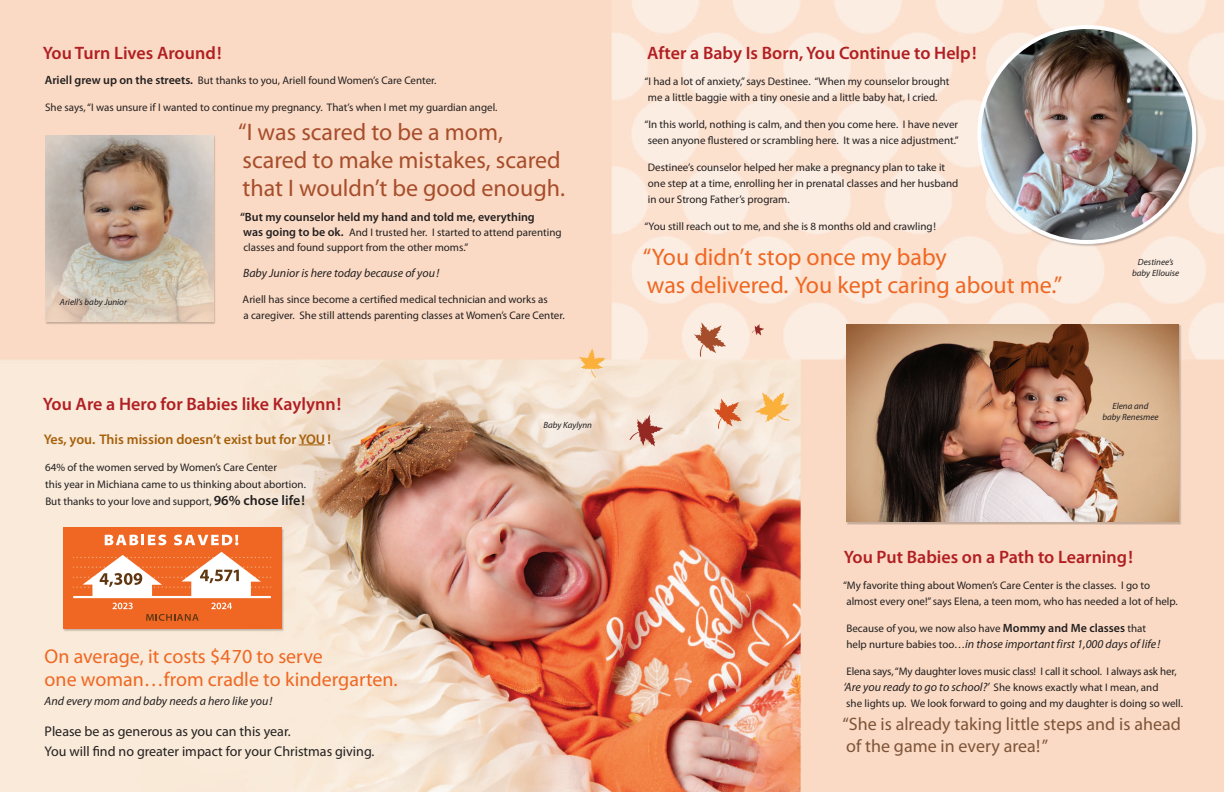
<style>
.page{position:relative;width:1224px;height:792px;background:#fff}
.page>*{position:absolute;margin:0;border:0;box-sizing:border-box;transform-origin:0 0}
.t1{font:24px/28px "Myriad Pro";color:#a74d2b}
.t2{font:24px/28px "Myriad Pro";color:#ef6722}
.t3{font:20px/23px "Myriad Pro";color:#ef6722}
.t4{font:600 18px "Myriad Pro";color:#b11f23}
.t5{font:18px/22px "Myriad Pro";color:#7e5439}
.t6{font:14px/20px "Myriad Pro";color:#231f20}
.t7{font:600 14px "Myriad Pro";color:#a6600b}
.t8{font:italic 12px "Myriad Pro";color:#231f20}
.t9{font:600 12px "Myriad Pro";color:#231f20}
.t10{font:11px/16px "Myriad Pro";color:#231f20}
.t11{font:italic 9px/11px "Myriad Pro";color:#231f20;text-align:center}
.s1{font-weight:600;font-size:12px}
.s2{font-weight:600;font-size:14px}
.s3{font-style:normal;font-size:11px}
.s4{font-style:italic;font-size:12px}
</style>
<div class="page">
<img style="left:0;top:0;width:1224px;height:792px">
<div style="left:846px;top:324px;width:336px;height:201px;background:#231f20;opacity:.25"></div>
<img style="left:846px;top:324px;width:333px;height:198px">
<svg style="left:299px;top:445px;width:26px;height:1px"></svg>
<div style="left:977px;top:25px;width:222px;height:221px;background:#231f20;opacity:.25"></div>
<img style="left:979px;top:27px;width:215px;height:215px;border-radius:107px">
<div style="left:63px;top:528px;width:221px;height:104px;background:#231f20;opacity:.25"></div>
<div style="left:63px;top:528px;width:218px;height:101px;background:#ef6722"></div>
<hr style="left:73px;top:596px;width:198px;height:2px;background:#fff">
<svg style="left:211px;top:603px;width:21px;height:6px"></svg>
<svg style="left:113px;top:603px;width:20px;height:6px"></svg>
<svg style="left:105px;top:535px;width:61px;height:10px"></svg>
<svg style="left:174px;top:535px;width:64px;height:10px"></svg>
<svg style="left:146px;top:614px;width:53px;height:7px"></svg>
<svg style="left:73px;top:552px;width:199px;height:45px"></svg>
<svg style="left:752px;top:324px;width:12px;height:11px"></svg>
<svg style="left:694px;top:323px;width:32px;height:34px"></svg>
<svg style="left:755px;top:392px;width:35px;height:30px"></svg>
<svg style="left:714px;top:399px;width:28px;height:30px"></svg>
<svg style="left:579px;top:348px;width:27px;height:30px"></svg>
<svg style="left:629px;top:415px;width:34px;height:31px"></svg>
<div style="left:45px;top:135px;width:171px;height:189px;background:#231f20;opacity:.25"></div>
<img style="left:45px;top:135px;width:168px;height:187px">
<p class="t4" style="left:43px;top:41px;width:180px">You Turn Lives Around!</p>
<p class="t10" style="left:45px;top:72px;width:393px"><span class="s1">Ariell grew up on the streets.</span> But thanks to you, Ariell found Women’s Care Center.</p>
<p class="t10" style="left:45px;top:99px;width:454px">She says, “I was unsure if I wanted to continue my pregnancy. That’s when I met my guardian angel.</p>
<p class="t11" style="left:60px;top:297px;width:68px">Ariell’s baby Junior</p>
<p class="t1" style="left:238px;top:117px;width:328px">“I was scared to be a mom, scared to make mistakes, scared that I wouldn’t be good enough.</p>
<p class="t9" style="left:240px;top:210px;width:296px">“But my counselor held my hand and told me, everything</p>
<p class="t10" style="left:243px;top:225px;width:320px;line-height:15px"><span class="s1">was going to be ok.</span> And I trusted her. I started to attend parenting classes and found support from the other moms.”</p>
<p class="t8" style="left:243px;top:266px;width:198px">Baby Junior is here today because of you !</p>
<p class="t10" style="left:243px;top:291px;width:324px">Ariell has since become a certified medical technician and works as<br>a caregiver. She still attends parenting classes at Women’s Care Center.</p>
<p class="t4" style="left:43px;top:392px;width:300px">You Are a Hero for Babies like Kaylynn!</p>
<p class="t7" style="left:44px;top:430px;width:289px">Yes, you. This mission doesn’t exist but for YOU !</p>
<p class="t10" style="left:45px;top:459px;width:262px;line-height:17px">64% of the women served by Women’s Care Center<br>this year in Michiana came to us thinking about abortion.<br>But thanks to your love and support, <span class="s2">96% chose life!</span></p>
<p class="t3" style="left:45px;top:644px;width:355px">On average, it costs $470 to serve<br>one woman…from cradle to kindergarten.</p>
<p class="t8" style="left:45px;top:694px;width:229px">And every mom and baby needs a hero like you!</p>
<p class="t6" style="left:45px;top:721px;width:331px">Please be as generous as you can this year.<br>You will find no greater impact for your Christmas giving.</p>
<p class="t11" style="left:543px;top:420px;width:50px">Baby Kaylynn</p>
<p class="t4" style="left:647px;top:41px;width:331px">After a Baby Is Born, You Continue to Help!</p>
<p class="t10" style="left:648px;top:73px;width:303px;text-indent:-3px">“I had a lot of anxiety,” says Destinee. “When my counselor brought me a little baggie with a tiny onesie and a little baby hat, I cried.</p>
<p class="t10" style="left:645px;top:116px;width:316px">“In this world, nothing is calm, and then you come here. I have never seen anyone flustered or scrambling here. It was a nice adjustment.”</p>
<p class="t10" style="left:648px;top:159px;width:312px">Destinee’s counselor helped her make a pregnancy plan to take it one step at a time, enrolling her in prenatal classes and her husband in our Strong Father’s program.</p>
<p class="t10" style="left:645px;top:218px;width:293px">“You still reach out to me, and she is 8 months old and crawling!</p>
<p class="t2" style="left:643px;top:242px;width:421px">“You didn’t stop once my baby<br>was delivered. You kept caring about me.”</p>
<p class="t11" style="left:1132px;top:257px;width:49px">Destinee’s baby Ellouise</p>
<p class="t11" style="left:1102px;top:400px;width:58px">Elena and<br>baby Renesmee</p>
<p class="t4" style="left:844px;top:545px;width:291px">You Put Babies on a Path to Learning!</p>
<p class="t10" style="left:846px;top:577px;width:333px;text-indent:-3px">“My favorite thing about Women’s Care Center is the classes. I go to almost every one!” says Elena, a teen mom, who has needed a lot of help.</p>
<p class="t10" style="left:846px;top:620px;width:301px">Because of you, we now also have <span class="s1">Mommy and Me classes</span> that</p>
<p class="t8" style="left:846px;top:637px;width:315px"><span class="s3">help nurture babies too…</span>in those important first 1,000 days of life!</p>
<p class="t10" style="left:843px;top:663px;width:341px">Elena says, “My daughter loves music class! I call it school. I always ask her, <span class="s4">‘Are you ready to go to school?’</span> She knows exactly what I mean, and<br>she lights up. We look forward to going and my daughter is doing so well.</p>
<p class="t5" style="left:842px;top:713px;width:340px">“She is already taking little steps and is ahead of the game in every area!”</p>
</div>
